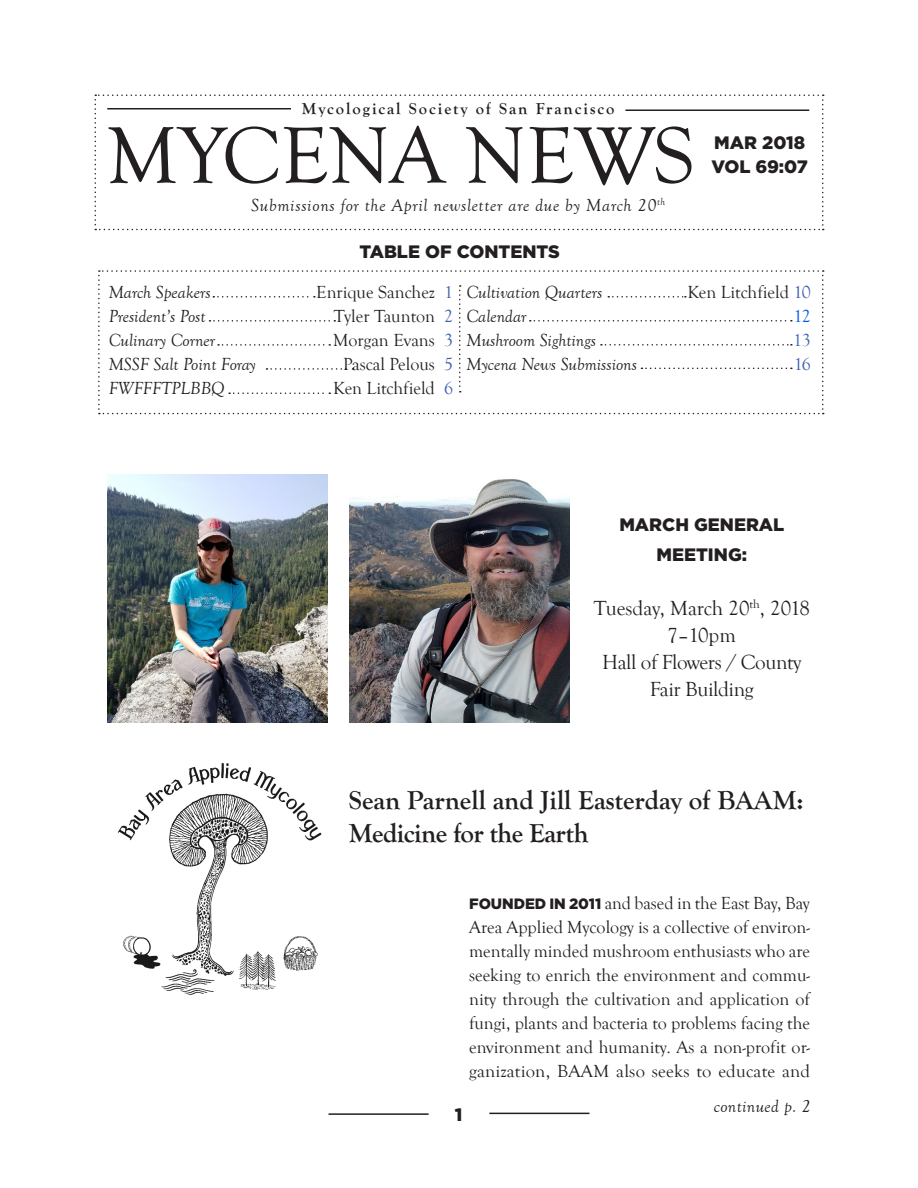
<style>
.page{position:relative;width:918px;height:1188px;background:#fff}
.page>*{position:absolute;margin:0;border:0;box-sizing:border-box;transform-origin:0 0}
.t1{font:82.5px "Goudy Old Style T";color:#231f20}
.t2{font:700 27px "Goudy Old Style T";color:#231f20}
.t3{font:700 27px "Goudy Old Style T";letter-spacing:-.02em;color:#231f20}
.t4{font:21px/27px "Goudy Old Style T";letter-spacing:-.02em;color:#231f20;text-align:center}
.t5{font:21px "Goudy Old Style T";color:#231f20}
.t6{font:18px/24px "Goudy Old Style T";color:#231f20;text-align:justify}
.t7{font:italic 18px "Goudy Old Style T";color:#231f20}
.t8{font:900 18px "Gotham";color:#231f20}
.t9{font:italic 18px "Goudy Old Style T";letter-spacing:.04em;color:#231f20}
.t10{font:italic 18px "Goudy Old Style T";letter-spacing:.02em;color:#231f20}
.t11{font:18px "Goudy Old Style T";color:#005aef}
.t12{font:18px "Goudy Old Style T";color:#3c66b0}
.t13{font:18px "Goudy Old Style T";color:#3c5eab}
.t14{font:700 16.5px "Goudy Old Style T";letter-spacing:.12em;color:#231f20}
.s1{color:#3e60ac}
.s2{color:#3e61ad}
.s3{color:#3d5daa}
.s4{color:#3f5caa}
.s5{color:#3c61ad}
.s6{color:#3d5caa}
.s7{font-family:"Gotham";font-weight:900;font-size:15px}
</style>
<div class="page">
<hr style="left:489px;top:1113px;width:101px;height:1px;background:#231f20">
<hr style="left:328px;top:1113px;width:101px;height:2px;background:#231f20">
<svg style="left:94px;top:94px;width:730px;height:136px"></svg>
<hr style="left:107px;top:108px;width:184px;height:2px;background:#231f20">
<hr style="left:625px;top:110px;width:184px;height:1px;background:#231f20">
<svg style="left:98px;top:270px;width:726px;height:144px"></svg>
<img style="left:350px;top:479px;width:219px;height:243px">
<img style="left:107px;top:474px;width:221px;height:248px">
<img style="left:117px;top:763px;width:205px;height:232px">
<p class="t14" style="left:302px;top:99px;width:314px">Mycological Society of San Francisco</p>
<p class="t1" style="left:107px;top:110px;width:589px">MYCENA NEWS</p>
<p class="t9" style="left:251px;top:195px;width:415px">Submissions for the April newsletter are due by March 20<sup>th</sup></p>
<p class="t8" style="left:360px;top:240px;width:202px">TABLE OF CONTENTS</p>
<p class="t8" style="left:714px;top:131px;width:92px">MAR 2018</p>
<p class="t8" style="left:712px;top:155px;width:98px">VOL 69:07</p>
<p class="t7" style="left:109px;top:282px;width:103px">March Speakers</p>
<p class="t7" style="left:109px;top:306px;width:98px">President’s Post</p>
<p class="t7" style="left:109px;top:330px;width:108px">Culinary Corner</p>
<p class="t7" style="left:109px;top:354px;width:149px">MSSF Salt Point Foray</p>
<p class="t7" style="left:109px;top:378px;width:117px">FWFFFTPLBBQ</p>
<p class="t6" style="left:316px;top:280px;width:138px">Enrique Sanchez <span class="s1">1</span></p>
<p class="t6" style="left:334px;top:304px;width:121px">Tyler Taunton <span class="s2">2</span></p>
<p class="t6" style="left:333px;top:328px;width:121px">Morgan Evans <span class="s3">3</span></p>
<p class="t6" style="left:343px;top:352px;width:111px">Pascal Pelous <span class="s4">5</span></p>
<p class="t6" style="left:333px;top:376px;width:121px">Ken Litchfield <span class="s5">6</span></p>
<p class="t7" style="left:466px;top:282px;width:137px">Cultivation Quarters</p>
<p class="t7" style="left:466px;top:306px;width:61px">Calendar</p>
<p class="t7" style="left:466px;top:330px;width:131px">Mushroom Sightings</p>
<p class="t7" style="left:466px;top:354px;width:172px">Mycena News Submissions</p>
<p class="t6" style="left:687px;top:280px;width:125px">Ken Litchfield <span class="s6">10</span></p>
<p class="t11" style="left:793px;top:306px;width:19px">12</p>
<p class="t12" style="left:793px;top:330px;width:19px">13</p>
<p class="t13" style="left:794px;top:354px;width:18px">16</p>
<p class="t8" style="left:619px;top:512px;width:166px">MARCH GENERAL</p>
<p class="t8" style="left:656px;top:542px;width:92px">MEETING:</p>
<p class="t5" style="left:594px;top:596px;width:218px">Tuesday, March 20<sup>th</sup>, 2018</p>
<p class="t4" style="left:668px;top:622px;width:70px">7–10pm</p>
<p class="t4" style="left:602px;top:649px;width:201px">Hall of Flowers / County<br>Fair Building</p>
<p class="t2" style="left:349px;top:785px;width:457px">Sean Parnell and Jill Easterday of BAAM:</p>
<p class="t3" style="left:349px;top:818px;width:241px">Medicine for the Earth</p>
<p class="t6" style="left:469px;top:892px;width:342px"><span class="s7">FOUNDED IN 2011</span> and based in the East Bay, Bay Area Applied Mycology is a collective of environ&shy;mentally minded mushroom enthusiasts who are seeking to enrich the environment and commu&shy;nity through the cultivation and application of fungi, plants and bacteria to problems facing the environment and humanity. As a non-profit or&shy;ganization, BAAM also seeks to educate and</p>
<p class="t10" style="left:714px;top:1097px;width:98px">continued p. 2</p>
<p class="t8" style="left:455px;top:1102px;width:9px">1</p>
</div>
